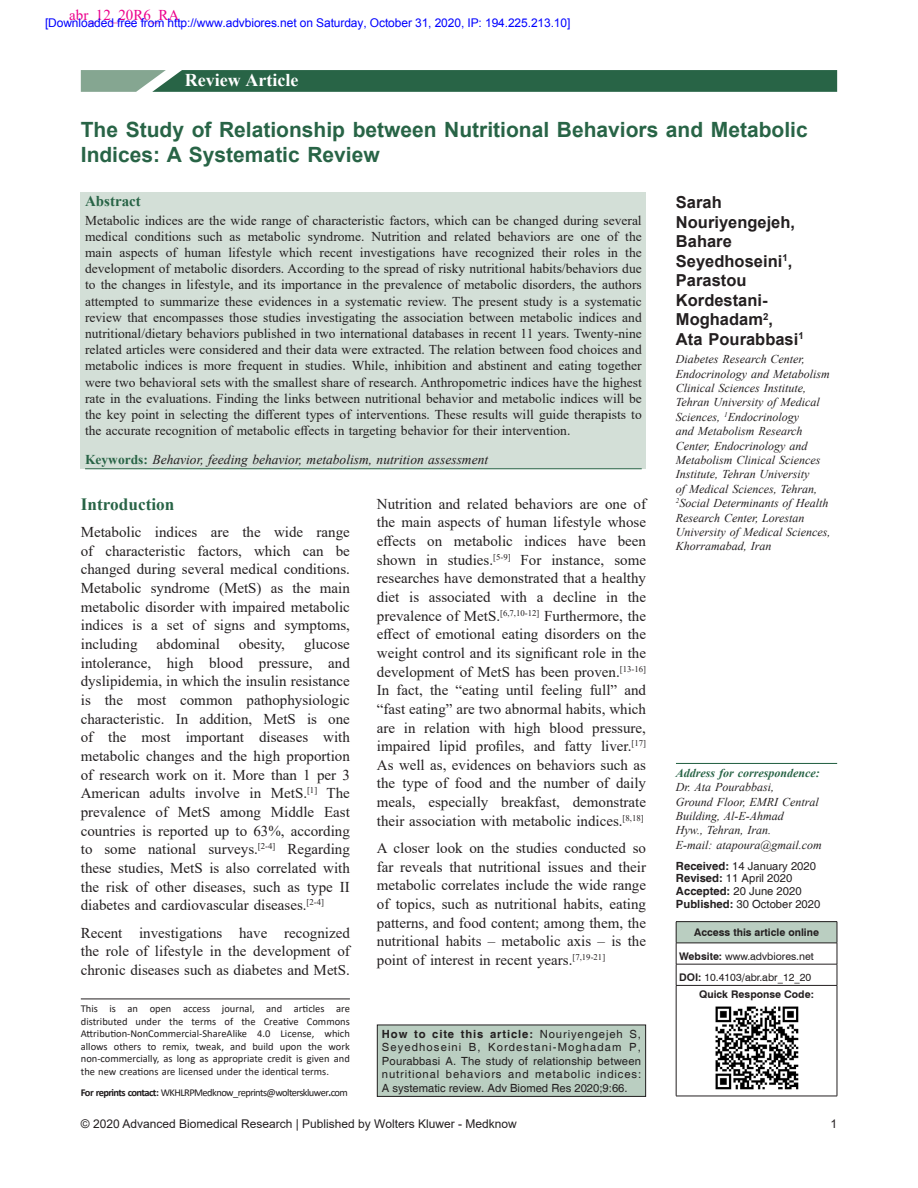
<style>
.page{position:relative;width:918px;height:1188px;background:#fff}
.page>*{position:absolute;margin:0;border:0;box-sizing:border-box;transform-origin:0 0}
.t1{font:700 21px/25.2px "Arial";color:#286446}
.t2{font:700 18px "Times New Roman";color:#fff}
.t3{font:700 17.25px "Times New Roman";color:#286446}
.t4{font:700 16.5px/19.5px "Arial";color:#231f20}
.t5{font:15px/18.6px "Times New Roman";color:#231f20;text-align:justify}
.t6{font:15px "Times New Roman";color:#ed028c}
.t7{font:700 15px "Times New Roman";color:#286446}
.t8{font:13.5px/16.2px "Times New Roman";color:#231f20;text-align:justify}
.t9{font:italic 13.5px "Times New Roman";color:#231f20}
.t10{font:italic 12px/14.4px "Times New Roman";color:#231f20}
.t11{font:12px "Arial";letter-spacing:-.01em;color:#00f}
.t12{font:12px "Arial";color:#231f20}
.t13{font:italic 700 12px "Times New Roman";color:#286446}
.t14{font:11.25px/13.5px "Helvetica";color:#231f20}
.t15{font:10.5px/12.6px "Calibri";letter-spacing:-.01em;color:#211d1e;text-align:justify}
.t16{font:10.5px "Calibri";letter-spacing:-.055em;color:#211d1e}
.t17{font:10.5px/21.3px "Swiss 721 BT";color:#231f20}
.t18{font:700 10.5px "Swiss 721 BT";color:#231f20}
.s1{font-weight:700;font-style:normal;color:#286446}
.s2{font-weight:700}
</style>
<div class="page">
<hr style="left:676px;top:763px;width:161px;height:1px;background:#286446">
<div style="left:81px;top:192px;width:565px;height:276px;background:#d3dfd7"></div>
<hr style="left:85px;top:468px;width:557px;height:1px;background:#286446">
<svg style="left:81px;top:70px;width:756px;height:22px;background:#376e52"></svg>
<div style="left:377px;top:1025px;width:269px;height:71px;background:#bacec1"></div>
<div style="left:377px;top:1025px;width:269px;height:72px;border:1px solid #231f20"></div>
<div style="left:676px;top:922px;width:161px;height:21px;background:#bacec1"></div>
<hr style="left:676px;top:943px;width:161px;height:1px;background:#231f20">
<hr style="left:676px;top:964px;width:161px;height:1px;background:#231f20">
<hr style="left:676px;top:985px;width:161px;height:1px;background:#231f20">
<hr style="left:676px;top:921px;width:161px;height:1px;background:#231f20">
<svg style="left:676px;top:922px;width:1px;height:63px"></svg>
<svg style="left:837px;top:922px;width:1px;height:63px"></svg>
<hr style="left:676px;top:986px;width:1px;height:110px;background:#231f20">
<hr style="left:837px;top:986px;width:1px;height:110px;background:#231f20">
<hr style="left:676px;top:1096px;width:161px;height:1px;background:#231f20">
<img style="left:715px;top:1006px;width:84px;height:84px">
<hr style="left:81px;top:999px;width:269px;height:1px;background:#231f20">
<p class="t6" style="left:69px;top:4px;width:111px">abr_12_20R6_RA</p>
<p class="t11" style="left:45px;top:16px;width:527px">[Downloaded free from http://www.advbiores.net on Saturday, October 31, 2020, IP: 194.225.213.10]</p>
<p class="t2" style="left:185px;top:67px;width:115px">Review Article</p>
<h1 class="t1" style="left:81px;top:117px;width:728px">The Study of Relationship between Nutritional Behaviors and Metabolic<br>Indices: A Systematic Review</h1>
<p class="t7" style="left:85px;top:190px;width:57px">Abstract</p>
<p class="t8" style="left:85px;top:212px;width:558px">Metabolic indices are the wide range of characteristic factors, which can be changed during several medical conditions such as metabolic syndrome. Nutrition and related behaviors are one of the main aspects of human lifestyle which recent investigations have recognized their roles in the development of metabolic disorders. According to the spread of risky nutritional habits/behaviors due to the changes in lifestyle, and its importance in the prevalence of metabolic disorders, the authors attempted to summarize these evidences in a systematic review. The present study is a systematic review that encompasses those studies investigating the association between metabolic indices and nutritional/dietary behaviors published in two international databases in recent 11 years. Twenty‑nine related articles were considered and their data were extracted. The relation between food choices and metabolic indices is more frequent in studies. While, inhibition and abstinent and eating together were two behavioral sets with the smallest share of research. Anthropometric indices have the highest rate in the evaluations. Finding the links between nutritional behavior and metabolic indices will be the key point in selecting the different types of interventions. These results will guide therapists to the accurate recognition of metabolic effects in targeting behavior for their intervention.</p>
<p class="t9" style="left:85px;top:450px;width:405px"><span class="s1">Keywords:</span> Behavior, feeding behavior, metabolism, nutrition assessment</p>
<p class="t3" style="left:81px;top:492px;width:95px">Introduction</p>
<p class="t5" style="left:81px;top:522px;width:271px">Metabolic indices are the wide range of characteristic factors, which can be changed during several medical conditions.<br>Metabolic syndrome (MetS) as the main metabolic disorder with impaired metabolic indices is a set of signs and symptoms, including</p>
<p class="t5" style="left:81px;top:634px;width:271px;text-indent:223px">glucose intolerance, high blood pressure, and dyslipidemia, in which the insulin resistance is the most common pathophysiologic characteristic. In addition, MetS is one of the most important diseases with metabolic changes and the high proportion of research work on it. More than 1 per 3<br>American adults involve in MetS.<sup>[1]</sup> The prevalence of MetS among Middle East countries is reported up to 63%, according to some national surveys.<sup>[2‑4]</sup> Regarding these studies, MetS is also correlated with the risk of other diseases, such as type II diabetes and cardiovascular diseases.<sup>[2-4]</sup></p>
<p class="t5" style="left:81px;top:923px;width:271px">Recent investigations have recognized the role of lifestyle in the development of chronic diseases such as diabetes and MetS.</p>
<p class="t5" style="left:157px;top:634px;width:65px">abdominal</p>
<p class="t5" style="left:239px;top:634px;width:48px">obesity,</p>
<p class="t15" style="left:81px;top:1002px;width:271px">This is an open access journal, and articles are distributed under the terms of the Creative Commons Attribution‑NonCommercial‑ShareAlike 4.0 License, which allows others to remix, tweak, and build upon the work non‑commercially, as long as appropriate credit is given and the new creations are licensed under the identical terms.</p>
<p class="t16" style="left:81px;top:1085px;width:269px"><span class="s2">For reprints contact:</span> WKHLRPMedknow_reprints@wolterskluwer<span class="s2">.</span>com</p>
<p class="t5" style="left:377px;top:494px;width:271px">Nutrition and related behaviors are one of the main aspects of human lifestyle whose effects on metabolic indices have been shown in studies.<sup>[5‑9]</sup> For instance, some researches have demonstrated that a healthy diet is associated with a decline in the prevalence of MetS.<sup>[6,7,10‑12]</sup> Furthermore, the effect of emotional eating disorders on the weight control and its significant role in the development of MetS has been proven.<sup>[13‑16] </sup>In fact, the “eating until feeling full” and “fast eating” are two abnormal habits, which are in relation with high blood pressure, impaired lipid profiles, and fatty liver.<sup>[17] </sup>As well as, evidences on behaviors such as the type of food and the number of daily meals, especially breakfast, demonstrate their association with metabolic indices.<sup>[8,18]</sup></p>
<p class="t5" style="left:377px;top:838px;width:271px">A closer look on the studies conducted so far reveals that nutritional issues and their metabolic correlates include the wide range of topics, such as nutritional habits, eating patterns, and food content; among them, the nutritional habits – metabolic axis – is the point of interest in recent years.<sup>[7,19‑21]</sup></p>
<p class="t14" style="left:382px;top:1027px;width:261px;text-align:justify"><span class="s2">How to cite this article:</span> Nouriyengejeh S, Seyedhoseini B, Kordestani‑Moghadam P, Pourabbasi A. The study of relationship between nutritional behaviors and metabolic indices:<br>A systematic review. Adv Biomed Res 2020;9:66.</p>
<p class="t4" style="left:676px;top:193px;width:129px">Sarah<br>Nouriyengejeh,<br>Bahare<br>Seyedhoseini<sup>1</sup>,<br>Parastou<br>Kordestani-<br>Moghadam<sup>2</sup>,<br>Ata Pourabbasi<sup>1</sup></p>
<p class="t10" style="left:676px;top:352px;width:156px">Diabetes Research Center,<br>Endocrinology and Metabolism<br>Clinical Sciences Institute,<br>Tehran University of Medical<br>Sciences, <sup>1</sup>Endocrinology<br>and Metabolism Research<br>Center, Endocrinology and<br>Metabolism Clinical Sciences<br>Institute, Tehran University<br>of Medical Sciences, Tehran,<br><sup>2</sup>Social Determinants of Health<br>Research Center, Lorestan<br>University of Medical Sciences,<br>Khorramabad, Iran</p>
<p class="t13" style="left:676px;top:764px;width:145px">Address for correspondence:</p>
<p class="t10" style="left:676px;top:780px;width:147px">Dr. Ata Pourabbasi,<br>Ground Floor, EMRI Central<br>Building, Al‑E‑Ahmad<br>Hyw., Tehran, Iran.<br>E‑mail: atapoura@gmail.com</p>
<p class="t14" style="left:676px;top:860px;width:146px;line-height:12.6px"><span class="s2">Received:</span> 14 January 2020<br><span class="s2">Revised:</span> 11 April 2020<br><span class="s2">Accepted:</span> 20 June 2020<br><span class="s2">Published:</span> 30 October 2020</p>
<p class="t18" style="left:694px;top:925px;width:126px">Access this article online</p>
<p class="t17" style="left:679px;top:945px;width:136px"><span class="s2">Website:</span> www.advbiores.net<br><span class="s2">DOI:</span> 10.4103/abr.abr_12_20</p>
<p class="t18" style="left:699px;top:987px;width:116px">Quick Response Code:</p>
<p class="t12" style="left:81px;top:1116px;width:437px">© 2020 Advanced Biomedical Research | Published by Wolters Kluwer - Medknow</p>
<p class="t12" style="left:830px;top:1116px;width:8px">1</p>
</div>
